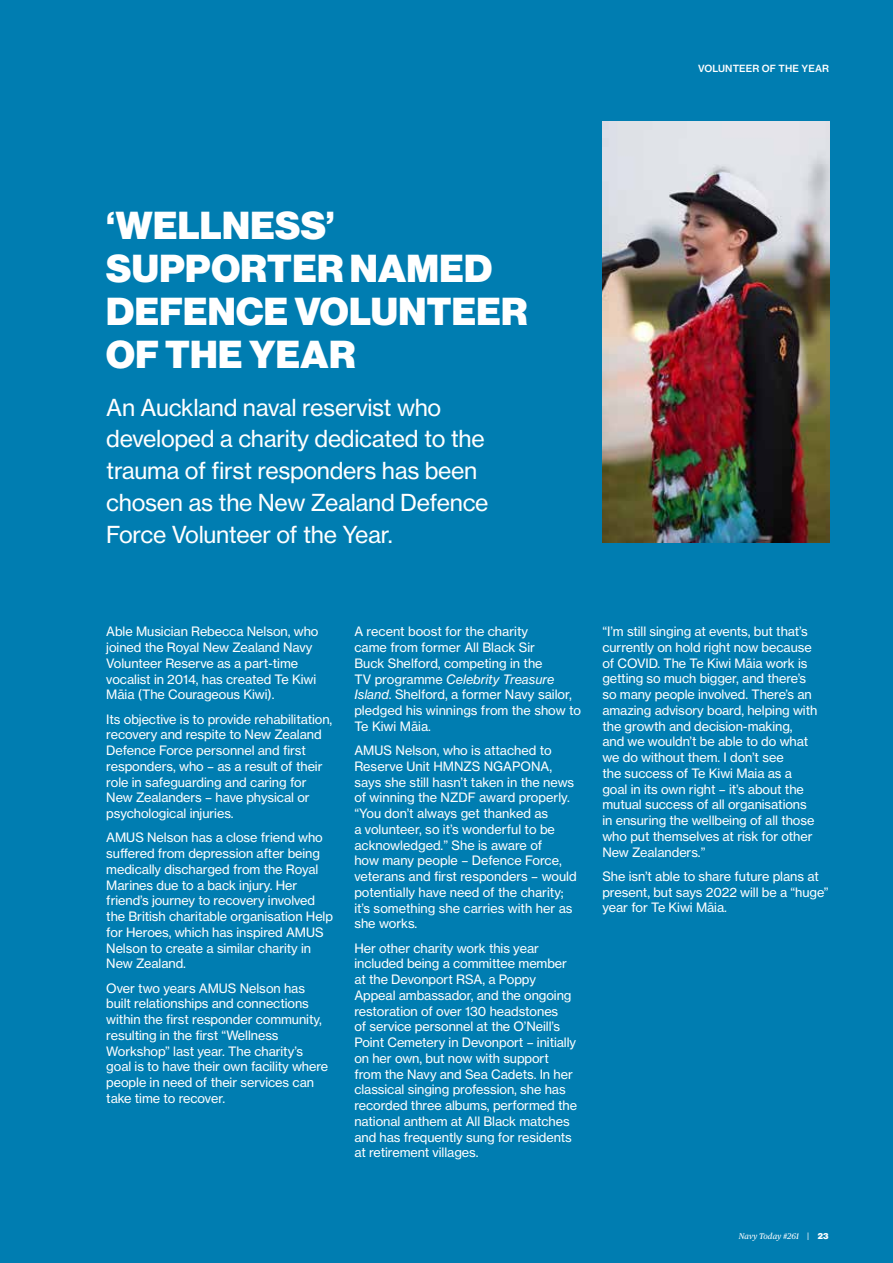
<style>
.page{position:relative;width:893px;height:1263px;background:#007db1}
.page>*{position:absolute;margin:0;border:0;box-sizing:border-box;transform-origin:0 0}
.t1{font:900 38.1px/42.9px "Haas Grot Disp 95";letter-spacing:.01em;color:#fff}
.t2{font:23.1px/31.7px "Haas Grot Text 55 Roman";letter-spacing:-.015em;color:#fff}
.t3{font:12.75px/15.8px "Haas Grot Text 55 Roman";letter-spacing:-.005em;color:#fff}
.t4{font:italic 12.75px "Haas Grot Text 56";color:#fff}
.t5{font:500 9.75px "Haas Grot Text 65";letter-spacing:.01em;color:#fff}
.t6{font:italic 8.25px "Publico Text";color:#fff}
.s1{font-family:"Haas Grot Text 55 Roman";font-style:normal}
.s2{font-family:"Haas Grot Text 56";font-style:italic}
.s3{font-family:"Haas Grot Disp 95";font-weight:900;font-style:normal}
</style>
<div class="page">
<img style="left:602px;top:121px;width:227px;height:421px">
<p class="t5" style="left:698px;top:62px;width:133px">VOLUNTEER OF THE YEAR</p>
<h1 class="t1" style="left:106px;top:204px;width:423px">‘WELLNESS’<br>SUPPORTER NAMED<br>DEFENCE VOLUNTEER<br>OF THE YEAR</h1>
<h2 class="t2" style="left:106px;top:391px;width:384px">An Auckland naval reservist who developed a charity dedicated to the trauma of first responders has been chosen as the New Zealand Defence Force Volunteer of the Year.</h2>
<p class="t3" style="left:106px;top:624px;width:214px">Able Musician Rebecca Nelson, who joined the Royal New Zealand Navy Volunteer Reserve as a part-time vocalist in 2014, has created Te Kiwi Māia (The Courageous Kiwi).</p>
<p class="t3" style="left:106px;top:711px;width:228px">Its objective is to provide rehabilitation, recovery and respite to New Zealand Defence Force personnel and first responders, who – as a result of their role in safeguarding and caring for New Zealanders – have physical or psychological injuries.</p>
<p class="t3" style="left:106px;top:830px;width:228px">AMUS Nelson has a close friend who suffered from depression after being medically discharged from the Royal Marines due to a back injury. Her friend’s journey to recovery involved the British charitable organisation Help for Heroes, which has inspired AMUS Nelson to create a similar charity in New Zealand.</p>
<p class="t3" style="left:106px;top:980px;width:224px">Over two years AMUS Nelson has built relationships and connections within the first responder community, resulting in the first “Wellness Workshop” last year. The charity’s goal is to have their own facility where people in need of their services can take time to recover.</p>
<p class="t3" style="left:354px;top:624px;width:190px">A recent boost for the charity came from former All Black Sir<br>Buck Shelford, competing in the</p>
<p class="t4" style="left:354px;top:671px;width:201px"><span class="s1">TV programme</span> Celebrity Treasure</p>
<p class="t3" style="left:354px;top:687px;width:228px"><span class="s2">Island</span>. Shelford, a former Navy sailor, pledged his winnings from the show to<br>Te Kiwi Māia.</p>
<p class="t3" style="left:354px;top:742px;width:224px">AMUS Nelson, who is attached to<br>Reserve Unit HMNZS NGAPONA, says she still hasn’t taken in the news of winning the NZDF award properly. “You don’t always get thanked as<br>a volunteer, so it’s wonderful to be acknowledged.” She is aware of<br>how many people – Defence Force, veterans and first responders – would potentially have need of the charity; it’s something she carries with her as she works.</p>
<p class="t3" style="left:354px;top:940px;width:224px">Her other charity work this year included being a committee member at the Devonport RSA, a Poppy Appeal ambassador, and the ongoing restoration of over 130 headstones<br>of service personnel at the O’Neill’s Point Cemetery in Devonport – initially on her own, but now with support from the Navy and Sea Cadets. In her classical singing profession, she has recorded three albums, performed the national anthem at All Black matches and has frequently sung for residents at retirement villages.</p>
<p class="t3" style="left:602px;top:624px;width:217px">“I’m still singing at events, but that’s currently on hold right now because of COVID. The Te Kiwi Māia work is getting so much bigger, and there’s so many people involved. There’s an amazing advisory board, helping with the growth and decision-making, and we wouldn’t be able to do what we do without them. I don’t see<br>the success of Te Kiwi Maia as a goal in its own right – it’s about the mutual success of all organisations in ensuring the wellbeing of all those who put themselves at risk for other New Zealanders.”</p>
<p class="t3" style="left:602px;top:868px;width:228px">She isn’t able to share future plans at present, but says 2022 will be a “huge” year for Te Kiwi Māia.</p>
<p class="t6" style="left:739px;top:1230px;width:91px">Navy Today #261 <span class="s1">|</span> <span class="s3">23</span></p>
</div>
